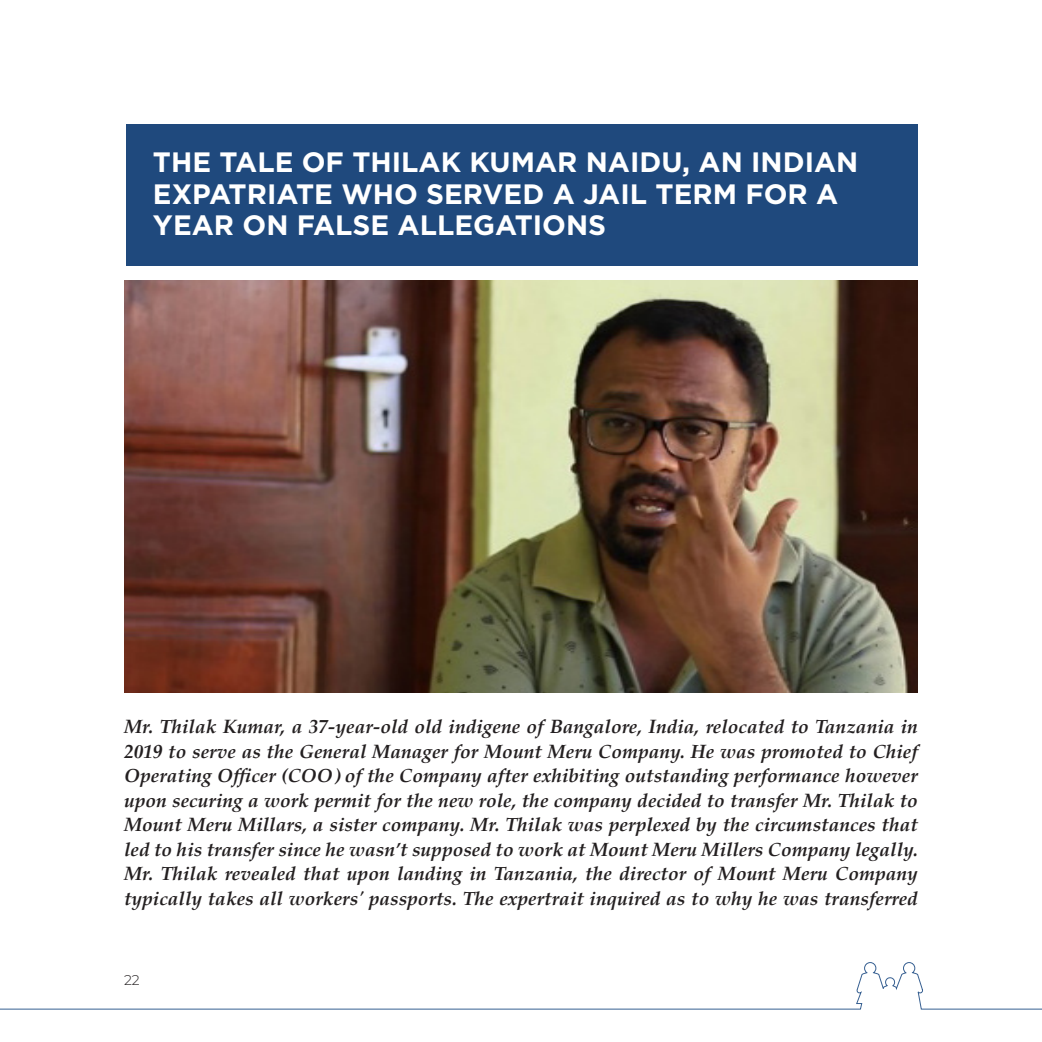
<style>
.page{position:relative;width:1042px;height:1042px;background:#fff}
.page>*{position:absolute;margin:0;border:0;box-sizing:border-box;transform-origin:0 0}
.t1{font:700 28px/31.5px "Gotham";color:#fff}
.t2{font:italic 700 19.25px/24.5px "Palatino";color:#231f20;text-align:justify}
.t3{font:300 14px "Montserrat";color:#231f20}
</style>
<div class="page">
<svg style="left:0;top:962px;width:1042px;height:48px"></svg>
<div style="left:126px;top:124px;width:792px;height:141px;background:#1f497d"></div>
<img style="left:124px;top:280px;width:794px;height:412px">
<h1 class="t1" style="left:153px;top:146px;width:707px">THE TALE OF THILAK KUMAR NAIDU, AN INDIAN<br>EXPATRIATE WHO SERVED A JAIL TERM FOR A<br>YEAR ON FALSE ALLEGATIONS</h1>
<p class="t2" style="left:124px;top:714px;width:795px">Mr. Thilak Kumar, a 37-year-old old indigene of Bangalore, India, relocated to Tanzania in 2019 to serve as the General Manager for Mount Meru Company. He was promoted to Chief Operating Officer (COO) of the Company after exhibiting outstanding performance however upon securing a work permit for the new role, the company decided to transfer Mr. Thilak to Mount Meru Millars, a sister company. Mr. Thilak was perplexed by the circumstances that led to his transfer since he wasn’t supposed to work at Mount Meru Millers Company legally.<br>Mr. Thilak revealed that upon landing in Tanzania, the director of Mount Meru Company typically takes all workers' passports. The expertrait inquired as to why he was transferred</p>
<p class="t3" style="left:124px;top:970px;width:17px">22</p>
</div>
